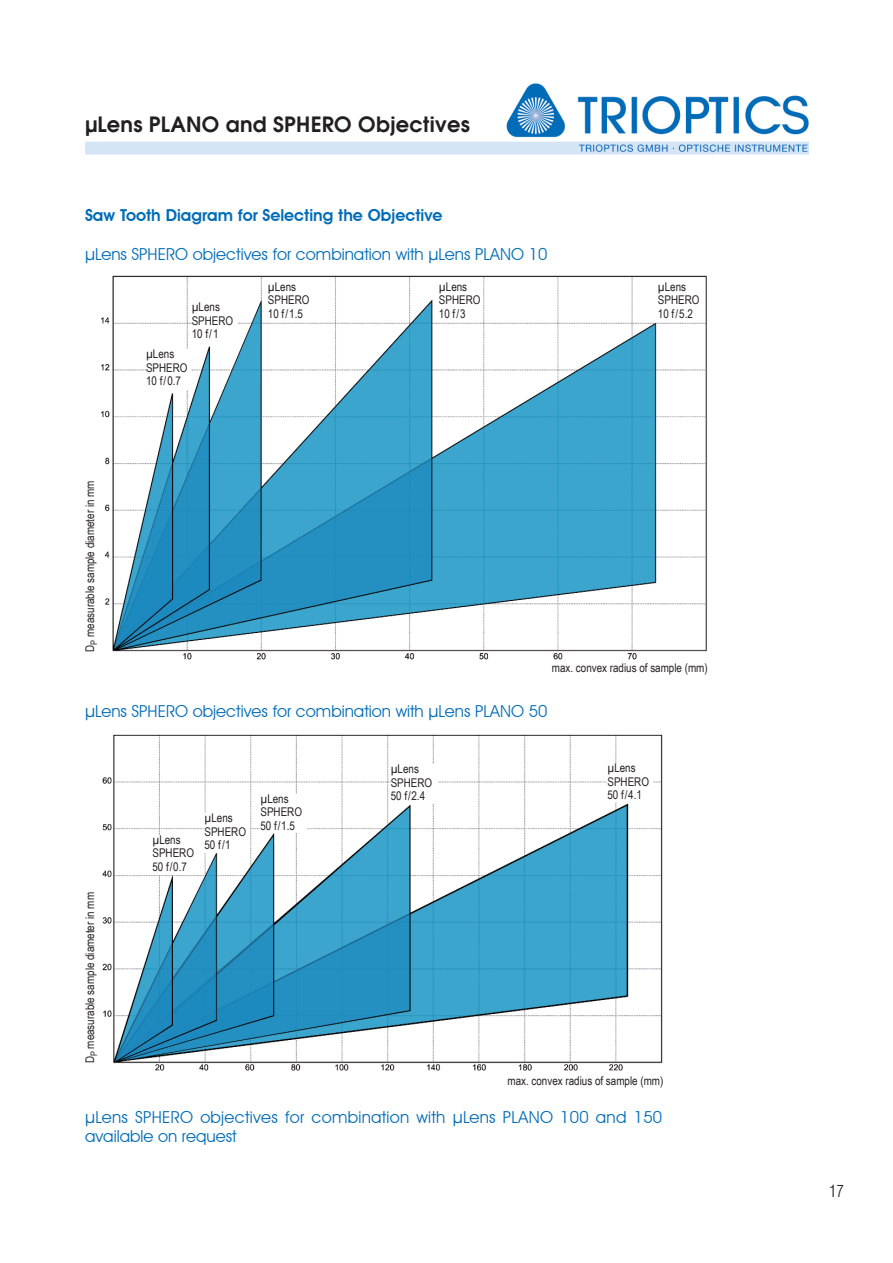
<style>
.page{position:relative;width:893px;height:1263px;background:#fff}
.page>*{position:absolute;margin:0;border:0;box-sizing:border-box;transform-origin:0 0}
.t1{font:600 21px "Avant Garde";letter-spacing:.01em;color:#231f20}
.t2{font:16.5px/19.5px "Avant Garde IT Cby BT";color:#006cb7}
.t3{font:600 16.5px "Avant Garde IT Cby BT";color:#006cb7}
.t4{font:300 condensed 16.5px "Helvetica";color:#231f20}
.t5{font:12px/13.5px "Arial Narrow";color:#231f20}
.s1{font-family:"Avant Garde"}
</style>
<div class="page">
<img style="left:102px;top:734px;width:561px;height:337px">
<img style="left:85px;top:83px;width:724px;height:72px">
<img style="left:101px;top:275px;width:606px;height:385px">
<div style="left:391px;top:764px;width:46px;height:40px;background:#fff"></div>
<div style="left:607px;top:763px;width:45px;height:39px;background:#fff"></div>
<div style="left:146px;top:350px;width:44px;height:40px;background:#fff"></div>
<div style="left:192px;top:303px;width:45px;height:42px;background:#fff"></div>
<div style="left:268px;top:282px;width:46px;height:39px;background:#fff"></div>
<div style="left:439px;top:282px;width:43px;height:39px;background:#fff"></div>
<div style="left:658px;top:282px;width:44px;height:39px;background:#fff"></div>
<div style="left:152px;top:835px;width:46px;height:39px;background:#fff"></div>
<div style="left:204px;top:814px;width:46px;height:39px;background:#fff"></div>
<div style="left:260px;top:794px;width:47px;height:39px;background:#fff"></div>
<h1 class="t1" style="left:85px;top:113px;width:386px">µLens PLANO and SPHERO Objectives</h1>
<h2 class="t3" style="left:85px;top:205px;width:359px">Saw Tooth Diagram for Selecting the Objective</h2>
<h2 class="t2" style="left:85px;top:244px;width:464px"><span class="s1">µ</span>Lens SPHERO objectives for combination with <span class="s1">µ</span>Lens PLANO 10</h2>
<p class="t5" style="left:83px;top:652px;width:173px;rotate:-90deg">D<sub>P</sub> measurable sample diameter in mm</p>
<p class="t5" style="left:192px;top:300px;width:43px">µLens<br>SPHERO<br>10 f/1</p>
<p class="t5" style="left:146px;top:347px;width:43px">µLens<br>SPHERO<br>10 f/0.7</p>
<p class="t5" style="left:268px;top:280px;width:43px">µLens<br>SPHERO<br>10 f/1.5</p>
<p class="t5" style="left:439px;top:280px;width:43px">µLens<br>SPHERO<br>10 f/3</p>
<p class="t5" style="left:658px;top:280px;width:43px">µLens<br>SPHERO<br>10 f/5.2</p>
<p class="t5" style="left:552px;top:660px;width:157px">max. convex radius of sample (mm)</p>
<h2 class="t2" style="left:85px;top:701px;width:464px"><span class="s1">µ</span>Lens SPHERO objectives for combination with <span class="s1">µ</span>Lens PLANO 50</h2>
<p class="t5" style="left:83px;top:1063px;width:173px;rotate:-90deg">D<sub>P</sub> measurable sample diameter in mm</p>
<p class="t5" style="left:152px;top:832px;width:43px">µLens<br>SPHERO<br>50 f/0.7</p>
<p class="t5" style="left:204px;top:811px;width:43px">µLens<br>SPHERO<br>50 f/1</p>
<p class="t5" style="left:260px;top:791px;width:43px">µLens<br>SPHERO<br>50 f/1.5</p>
<p class="t5" style="left:391px;top:762px;width:43px">µLens<br>SPHERO<br>50 f/2.4</p>
<p class="t5" style="left:607px;top:761px;width:43px">µLens<br>SPHERO<br>50 f/4.1</p>
<p class="t5" style="left:507px;top:1074px;width:157px">max. convex radius of sample (mm)</p>
<h2 class="t2" style="left:85px;top:1107px;width:579px"><span class="s1">µ</span>Lens SPHERO objectives for combination with <span class="s1">µ</span>Lens PLANO 100 and 150 available on request</h2>
<h2 class="t4" style="left:829px;top:1182px;width:16px">17</h2>
</div>
